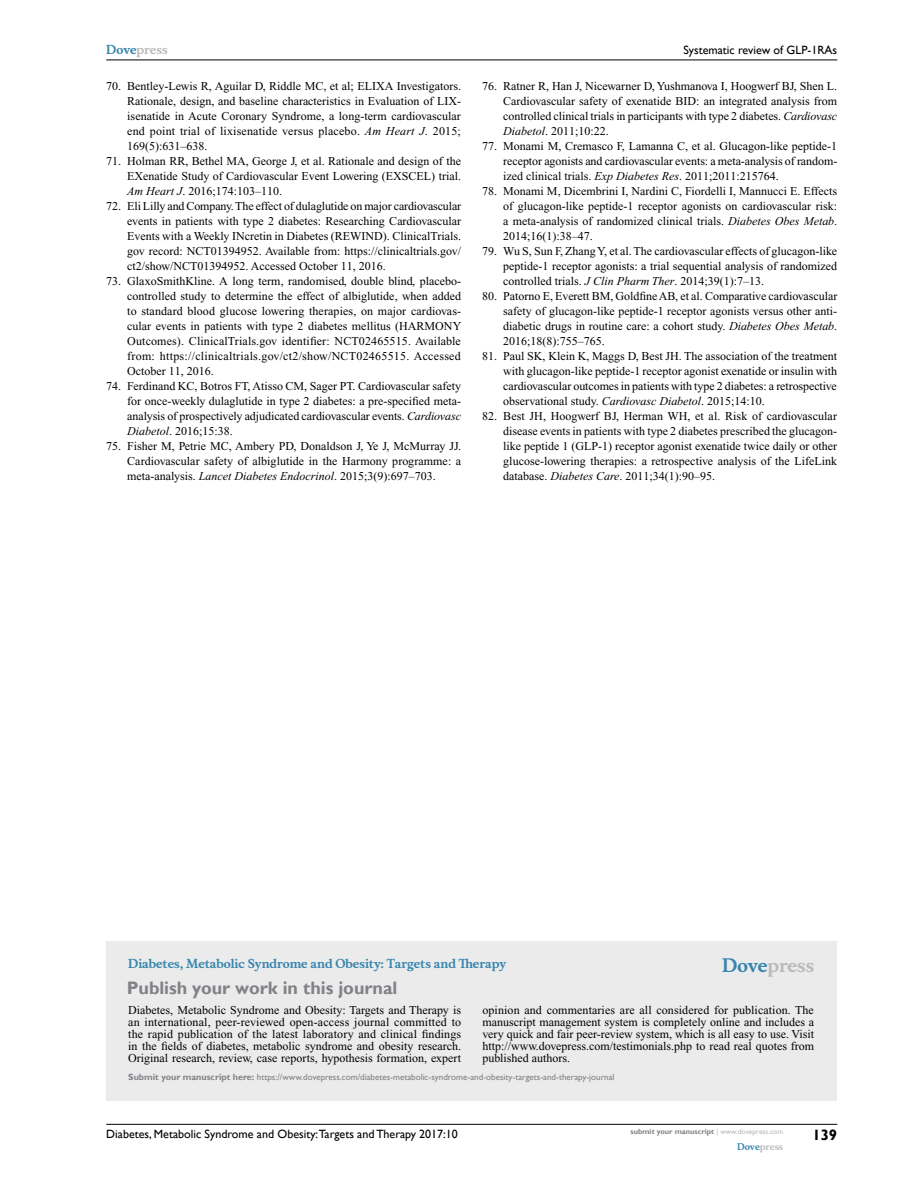
<style>
.page{position:relative;width:918px;height:1188px;background:#fff}
.page>*{position:absolute;margin:0;border:0;box-sizing:border-box;transform-origin:0 0}
.t1{font:700 18px "Gill Sans";color:#808285}
.t2{font:700 18px "Musee";color:#b8babc}
.t3{font:700 15px "Gill Sans";color:#000}
.t4{font:12px/15px "Times New Roman";color:#000;text-align:justify}
.t5{font:12px "Gill Sans";color:#000}
.t6{font:700 12px "Musee";color:#3785ad}
.t7{font:700 12px "Musee";color:#b8babc}
.t8{font:9px "Gill Sans";color:#808285}
.t9{font:700 9px "Musee";color:#b8babc}
.t10{font:700 7.5px "Gill Sans";color:#808285}
.s1{color:#3785ad}
.s2{font-style:italic}
.s3{font-weight:700}
.s4{font-weight:400;color:#b8babc}
</style>
<div class="page">
<div style="left:106px;top:941px;width:731px;height:159px;background:#ebebec"></div>
<hr style="left:106px;top:1124px;width:731px;height:1px;background:#000">
<hr style="left:106px;top:60px;width:731px;height:1px;background:#000">
<p class="t7" style="left:106px;top:43px;width:63px"><span class="s1">Dove</span>press</p>
<p class="t4" style="left:127px;top:79px;width:335px;text-indent:-21px">70. Bentley-Lewis R, Aguilar D, Riddle MC, et al; ELIXA Investigators.<br>Rationale, design, and baseline characteristics in Evaluation of LIX&shy;isenatide in Acute Coronary Syndrome, a long-term cardiovascular end point trial of lixisenatide versus placebo. <span class="s2">Am Heart J</span>. 2015; 169(5):631–638.</p>
<p class="t4" style="left:127px;top:154px;width:335px;text-indent:-21px">71. Holman RR, Bethel MA, George J, et al. Rationale and design of the EXenatide Study of Cardiovascular Event Lowering (EXSCEL) trial.<br><span class="s2">Am Heart J</span>. 2016;174:103–110.</p>
<p class="t4" style="left:127px;top:199px;width:335px;text-indent:-21px">72. Eli Lilly and Company. The effect of dulaglutide on major cardiovascular events in patients with type 2 diabetes: Researching Cardiovascular Events with a Weekly INcretin in Diabetes (REWIND). ClinicalTrials. gov record: NCT01394952. Available from: https://clinicaltrials.gov/ ct2/show/NCT01394952. Accessed October 11, 2016.</p>
<p class="t4" style="left:127px;top:274px;width:336px;text-indent:-21px">73. GlaxoSmithKline. A long term, randomised, double blind, placebo&shy;controlled study to determine the effect of albiglutide, when added to standard blood glucose lowering therapies, on major cardiovas&shy;cular events in patients with type 2 diabetes mellitus (HARMONY Outcomes). ClinicalTrials.gov identifier: NCT02465515. Available from: https://clinicaltrials.gov/ct2/show/NCT02465515. Accessed October 11, 2016.</p>
<p class="t4" style="left:127px;top:379px;width:335px;text-indent:-21px">74. Ferdinand KC, Botros FT, Atisso CM, Sager PT. Cardiovascular safety for once-weekly dulaglutide in type 2 diabetes: a pre-specified meta&shy;analysis of prospectively adjudicated cardiovascular events. <span class="s2">Cardiovasc Diabetol</span>. 2016;15:38.</p>
<p class="t4" style="left:127px;top:439px;width:335px;text-indent:-21px">75. Fisher M, Petrie MC, Ambery PD, Donaldson J, Ye J, McMurray JJ.<br>Cardiovascular safety of albiglutide in the Harmony programme: a meta-analysis. <span class="s2">Lancet Diabetes Endocrinol</span>. 2015;3(9):697–703.</p>
<p class="t5" style="left:683px;top:43px;width:155px">Systematic review of GLP-1RAs</p>
<p class="t4" style="left:503px;top:79px;width:335px;text-indent:-21px">76. Ratner R, Han J, Nicewarner D, Yushmanova I, Hoogwerf BJ, Shen L.<br>Cardiovascular safety of exenatide BID: an integrated analysis from controlled clinical trials in participants with type 2 diabetes. <span class="s2">Cardiovasc Diabetol</span>. 2011;10:22.</p>
<p class="t4" style="left:503px;top:139px;width:336px;text-indent:-21px">77. Monami M, Cremasco F, Lamanna C, et al. Glucagon-like peptide-1 receptor agonists and cardiovascular events: a meta-analysis of random&shy;ized clinical trials. <span class="s2">Exp Diabetes Res</span>. 2011;2011:215764.</p>
<p class="t4" style="left:503px;top:184px;width:335px;text-indent:-21px">78. Monami M, Dicembrini I, Nardini C, Fiordelli I, Mannucci E. Effects of glucagon-like peptide-1 receptor agonists on cardiovascular risk: a meta-analysis of randomized clinical trials. <span class="s2">Diabetes Obes Metab</span>.<br>2014;16(1):38–47.</p>
<p class="t4" style="left:503px;top:244px;width:335px;text-indent:-21px">79. Wu S, Sun F, Zhang Y, et al. The cardiovascular effects of glucagon-like peptide-1 receptor agonists: a trial sequential analysis of randomized controlled trials. <span class="s2">J Clin Pharm Ther</span>. 2014;39(1):7–13.</p>
<p class="t4" style="left:503px;top:289px;width:336px;text-indent:-21px">80. Patorno E, Everett BM, Goldfine AB, et al. Comparative cardiovascular safety of glucagon-like peptide-1 receptor agonists versus other anti&shy;diabetic drugs in routine care: a cohort study. <span class="s2">Diabetes Obes Metab</span>.<br>2016;18(8):755–765.</p>
<p class="t4" style="left:503px;top:349px;width:335px;text-indent:-21px">81. Paul SK, Klein K, Maggs D, Best JH. The association of the treatment with glucagon-like peptide-1 receptor agonist exenatide or insulin with cardiovascular outcomes in patients with type 2 diabetes: a retrospective observational study. <span class="s2">Cardiovasc Diabetol</span>. 2015;14:10.</p>
<p class="t4" style="left:503px;top:409px;width:335px;text-indent:-21px">82. Best JH, Hoogwerf BJ, Herman WH, et al. Risk of cardiovascular disease events in patients with type 2 diabetes prescribed the glucagon&shy;like peptide 1 (GLP-1) receptor agonist exenatide twice daily or other glucose-lowering therapies: a retrospective analysis of the LifeLink database. <span class="s2">Diabetes Care</span>. 2011;34(1):90–95.</p>
<p class="t6" style="left:128px;top:956px;width:379px">Diabetes, Metabolic Syndrome and Obesity: Targets and Therapy</p>
<h1 class="t1" style="left:127px;top:977px;width:272px">Publish your work in this journal</h1>
<h1 class="t2" style="left:722px;top:955px;width:94px"><span class="s1">Dove</span>press</h1>
<p class="t4" style="left:128px;top:1004px;width:335px;line-height:12px">Diabetes, Metabolic Syndrome and Obesity: Targets and Therapy is an international, peer-reviewed open-access journal committed to the rapid publication of the latest laboratory and clinical findings in the fields of diabetes, metabolic syndrome and obesity research.<br>Original research, review, case reports, hypothesis formation, expert</p>
<p class="t4" style="left:482px;top:1004px;width:333px;line-height:12px">opinion and commentaries are all considered for publication. The manuscript management system is completely online and includes a very quick and fair peer-review system, which is all easy to use. Visit http://www.dovepress.com/testimonials.php to read real quotes from published authors.</p>
<p class="t8" style="left:128px;top:1072px;width:488px"><span class="s3">Submit your manuscript here:</span> https://www.dovepress.com/diabetes-metabolic-syndrome-and-obesity-targets-and-therapy-journal</p>
<p class="t5" style="left:106px;top:1127px;width:353px">Diabetes, Metabolic Syndrome and Obesity:Targets and Therapy 2017:10</p>
<p class="t10" style="left:631px;top:1127px;width:154px">submit your manuscript <span class="s4">| www.dovepress.com</span></p>
<p class="t9" style="left:737px;top:1141px;width:48px"><span class="s1">Dove</span>press</p>
<p class="t3" style="left:812px;top:1126px;width:26px">139</p>
</div>
